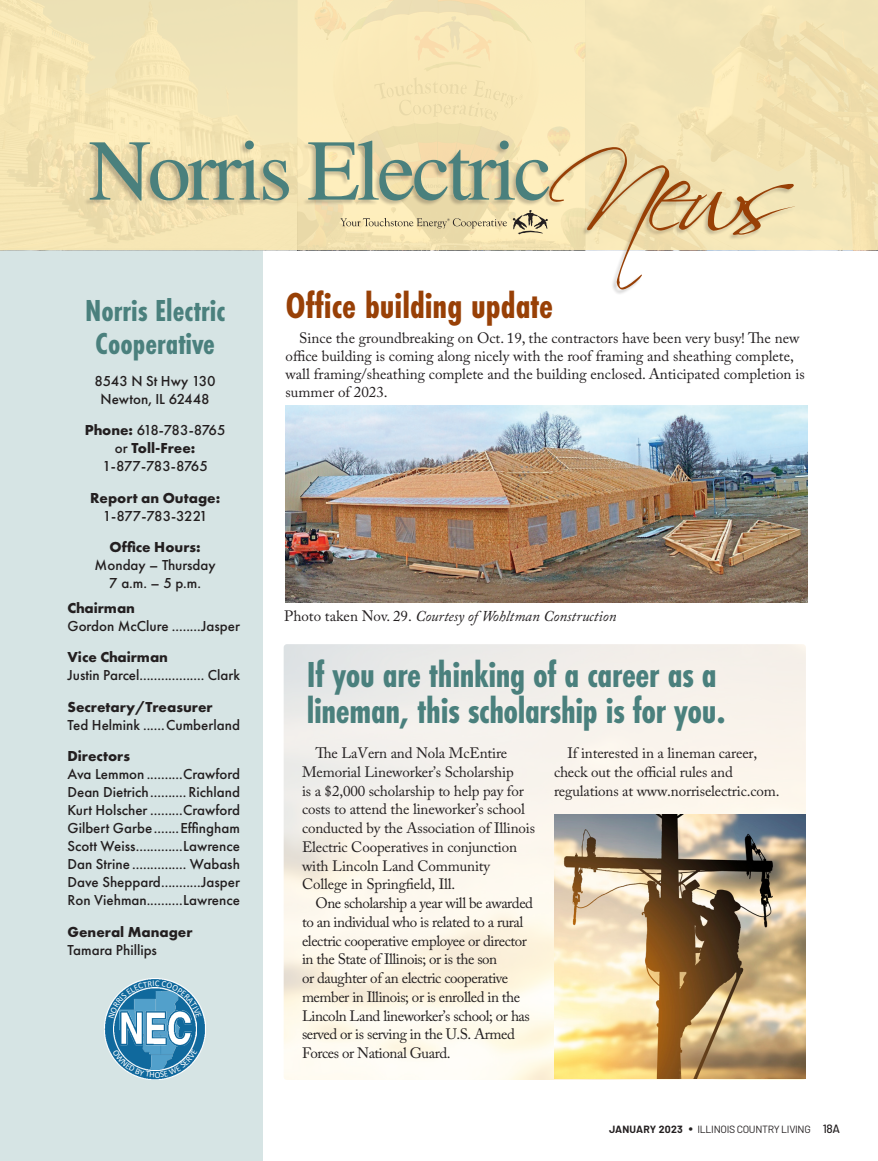
<style>
.page{position:relative;width:878px;height:1161px;background:#fff}
.page>*{position:absolute;margin:0;border:0;box-sizing:border-box;transform-origin:0 0}
.Head__Span{font:700 37.5px/36px "Futura PT Cond";letter-spacing:-.01em;color:#4a807d}
.Head__Span-2{font:700 37.5px "Futura PT Cond";color:#984006}
.Head{font:700 31.5px/33px "Futura PT Cond";color:#4a807d;text-align:center}
.Text{font:15px/18.8px "Adobe Caslon Pro";letter-spacing:-.01em;color:#231f20}
.Text-2{font:500 15px "Futura PT";color:#231f20}
.Text-3{font:15px/18.8px "Adobe Caslon Pro";letter-spacing:-.03em;color:#231f20}
.Text-4{font:700 15px "Futura PT";color:#231f20}
.Cutline{font:italic 15px "Adobe Caslon Pro";color:#231f20}
.Text-5{font:500 15px/18px "Futura PT";letter-spacing:-.035em;color:#231f20;text-align:center}
.Text-6{font:500 15px "Futura PT";letter-spacing:-.055em;color:#231f20}
.t1{font:10.5px "Barlow";letter-spacing:-.03em;color:#231f20}
.s1{font-weight:700}
.s2{font-style:normal}
.s3{font-size:15px}
.s4{font-weight:500;font-size:12px}
</style>
<div class="page">
<img style="left:285px;top:406px;width:522px;height:197px">
<img style="left:284px;top:644px;width:521px;height:436px">
<div style="left:0;top:249px;width:262px;height:912px;background:#d6e4e4"></div>
<img style="left:105px;top:978px;width:101px;height:102px">
<img style="left:114px;top:1018px;width:82px;height:31px">
<img style="left:119px;top:1018px;width:61px;height:31px">
<img style="left:120px;top:1018px;width:72px;height:28px">
<img style="left:555px;top:815px;width:250px;height:263px">
<div style="left:0;top:0;width:878px;height:250px;background:#f4e5b6"></div>
<svg style="left:90px;top:141px;width:705px;height:149px"></svg>
<svg style="left:108px;top:980px;width:94px;height:38px"></svg>
<svg style="left:113px;top:1049px;width:84px;height:29px"></svg>
<p class="Head" style="left:85px;top:294px;width:142px">Norris Electric<br>Cooperative</p>
<p class="Text-2" style="left:94px;top:372px;width:123px">8543 N St Hwy 130</p>
<p class="Text-2" style="left:101px;top:390px;width:111px">Newton, IL 62448</p>
<p class="Text-6" style="left:85px;top:421px;width:142px"><span class="s1">Phone:</span> 618-783-8765</p>
<p class="Text-5" style="left:102px;top:439px;width:107px">or <span class="s1">Toll-Free:<br></span>1-877-783-8765</p>
<p class="Text-4" style="left:90px;top:488px;width:132px">Report an Outage:</p>
<p class="Text-5" style="left:103px;top:507px;width:106px">1-877-783-3221</p>
<p class="Text-4" style="left:110px;top:537px;width:93px">Office Hours:</p>
<p class="Text-2" style="left:95px;top:556px;width:122px">Monday – Thursday</p>
<p class="Text-2" style="left:109px;top:574px;width:93px">7 a.m. – 5 p.m.</p>
<p class="Text-4" style="left:67px;top:598px;width:69px">Chairman</p>
<p class="Text-2" style="left:67px;top:617px;width:174px">Gordon McClure ........Jasper</p>
<p class="Text-4" style="left:67px;top:648px;width:102px">Vice Chairman</p>
<p class="Text-2" style="left:67px;top:666px;width:174px">Justin Parcel.................. Clark</p>
<p class="Text-4" style="left:67px;top:697px;width:147px">Secretary/Treasurer</p>
<p class="Text-2" style="left:67px;top:716px;width:174px">Ted Helmink ......Cumberland</p>
<p class="Text-4" style="left:67px;top:747px;width:64px">Directors</p>
<p class="Text-2" style="left:67px;top:765px;width:174px">Ava Lemmon ..........Crawford</p>
<p class="Text-2" style="left:67px;top:783px;width:174px">Dean Dietrich.......... Richland</p>
<p class="Text-2" style="left:67px;top:801px;width:174px">Kurt Holscher .........Crawford</p>
<p class="Text-2" style="left:67px;top:819px;width:174px">Gilbert Garbe.......Effingham</p>
<p class="Text-2" style="left:67px;top:837px;width:174px">Scott Weiss.............Lawrence</p>
<p class="Text-2" style="left:67px;top:855px;width:174px">Dan Strine ............... Wabash</p>
<p class="Text-2" style="left:67px;top:873px;width:174px">Dave Sheppard...........Jasper</p>
<p class="Text-2" style="left:67px;top:891px;width:174px">Ron Viehman..........Lawrence</p>
<p class="Text-4" style="left:67px;top:922px;width:127px">General Manager</p>
<p class="Text-2" style="left:67px;top:941px;width:91px">Tamara Phillips</p>
<p class="Head__Span-2" style="left:285px;top:284px;width:269px">Office building update</p>
<p class="Text" style="left:285px;top:329px;width:520px;line-height:18px;text-indent:14px">Since the groundbreaking on Oct. 19, the contractors have been very busy! The new office building is coming along nicely with the roof framing and sheathing complete, wall framing/sheathing complete and the building enclosed. Anticipated completion is summer of 2023.</p>
<p class="Cutline" style="left:284px;top:607px;width:334px"><span class="s2">Photo taken Nov. 29.</span> Courtesy of Wohltman Construction</p>
<p class="Head__Span" style="left:307px;top:657px;width:420px">If you are thinking of a career as a lineman, this scholarship is for you.</p>
<p class="Text" style="left:302px;top:743px;width:235px;text-indent:14px">The LaVern and Nola McEntire Memorial Lineworker’s Scholarship<br>is a $2,000 scholarship to help pay for costs to attend the lineworker’s school conducted by the Association of Illinois Electric Cooperatives in conjunction with Lincoln Land Community College in Springfield, Ill.</p>
<p class="Text-3" style="left:302px;top:893px;width:232px;text-indent:14px">One scholarship a year will be awarded to an individual who is related to a rural electric cooperative employee or director in the State of Illinois; or is the son<br>or daughter of an electric cooperative member in Illinois; or is enrolled in the Lincoln Land lineworker’s school; or has served or is serving in the U.S. Armed Forces or National Guard.</p>
<p class="Text" style="left:554px;top:743px;width:227px;text-indent:14px">If interested in a lineman career, check out the official rules and regulations at www.norriselectric.com.</p>
<p class="t1" style="left:609px;top:1123px;width:232px"><span class="s1">JANUARY 2023</span> <span class="s3">•</span> ILLINOIS COUNTRY LIVING <span class="s4">18A</span></p>
</div>
